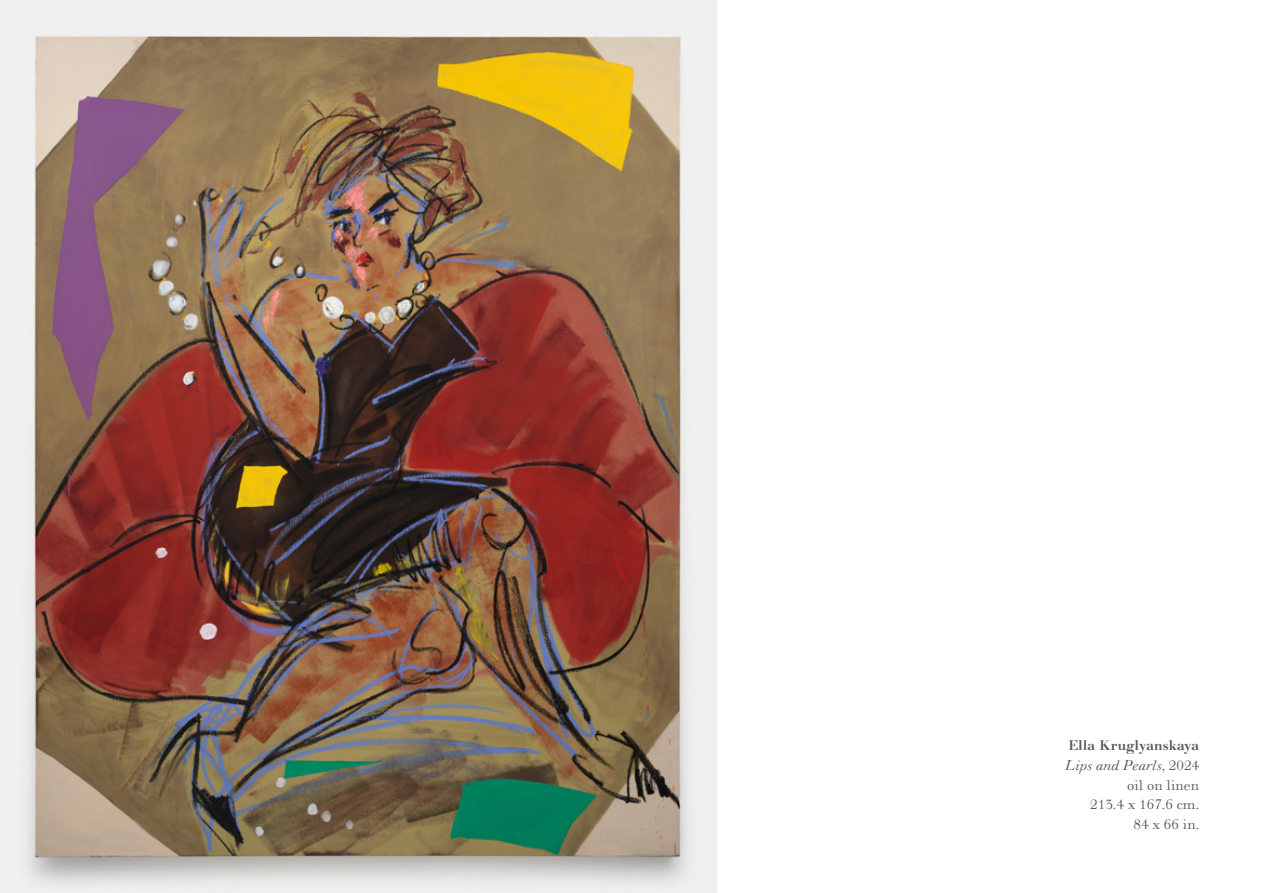
<style>
.page{position:relative;width:1263px;height:893px;background:#fff}
.page>*{position:absolute;margin:0;border:0;box-sizing:border-box;transform-origin:0 0}
.Artist_Name_-_Centre{font:16.5px "Walbaum MT Std";color:#575756}
.Artist_Name_-_Centre-2{font:italic 16.5px "Walbaum MT Std";color:#575756}
.Artist_Name_-_Centre-3{font:500 16.5px "Walbaum MT Std";color:#575756}
.s1{font-style:normal}
</style>
<div class="page">
<img style="left:0;top:0;width:716px;height:893px">
<p class="Artist_Name_-_Centre-3" style="left:1068px;top:736px;width:132px">Ella Kruglyanskaya</p>
<p class="Artist_Name_-_Centre-2" style="left:1065px;top:756px;width:136px">Lips and Pearls<span class="s1">, 2024</span></p>
<p class="Artist_Name_-_Centre" style="left:1127px;top:776px;width:74px">oil on linen</p>
<p class="Artist_Name_-_Centre" style="left:1090px;top:796px;width:110px">213.4 x 167.6 cm.</p>
<p class="Artist_Name_-_Centre" style="left:1133px;top:815px;width:67px">84 x 66 in.</p>
</div>
